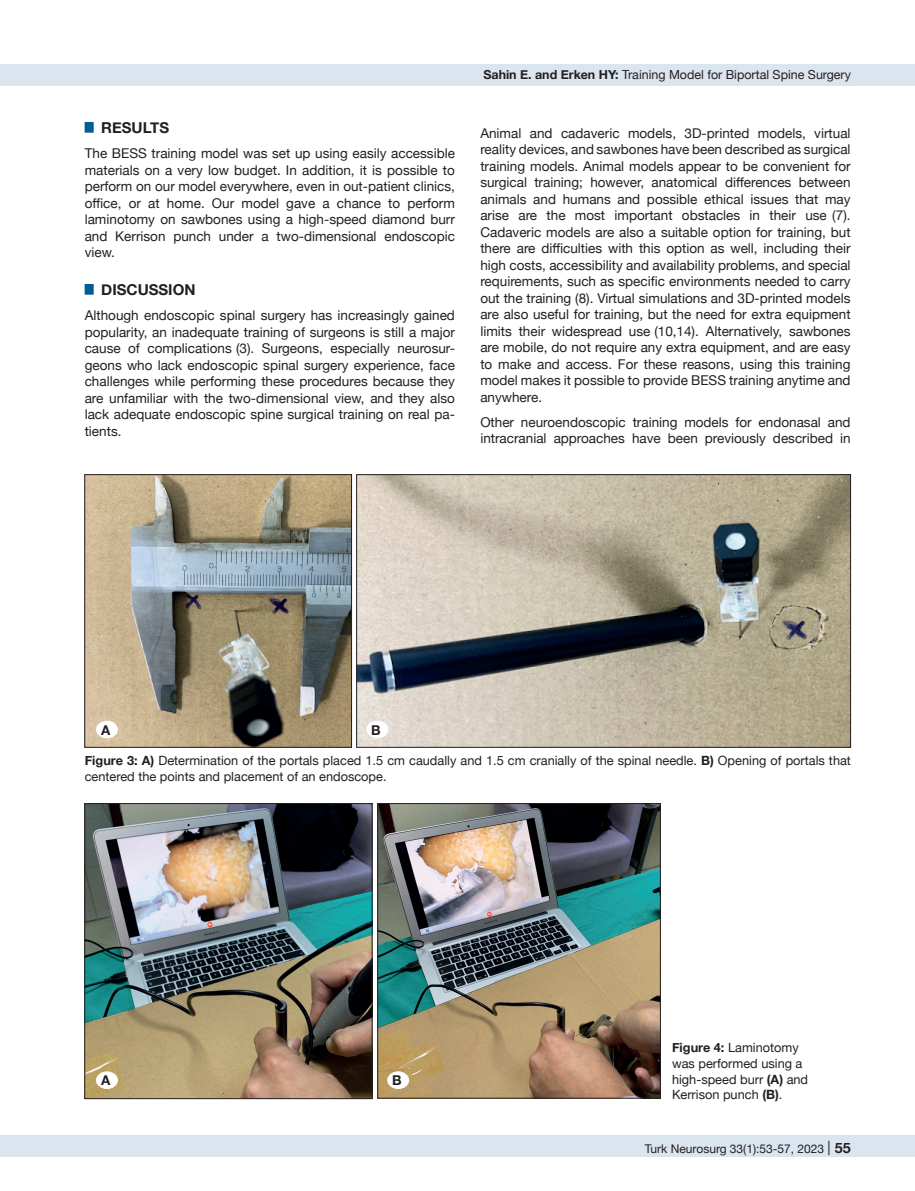
<style>
.page{position:relative;width:915px;height:1191px;background:#fff}
.page>*{position:absolute;margin:0;border:0;box-sizing:border-box;transform-origin:0 0}
.t1{font:700 15px "Helvetica Neue";color:#231f20}
.t2{font:13.5px/16.5px "Helvetica Neue";color:#231f20;text-align:justify}
.t3{font:700 13.5px "Helvetica Neue";color:#231f20}
.t4{font:12.75px/15.8px "Helvetica Neue";color:#231f20}
.t5{font:12.45px "Helvetica Neue";color:#231f20}
.t6{font:12px "Helvetica Neue";color:#231f20}
.s1{font-weight:700}
.s2{font-size:14.25px}
.s3{font-weight:700;font-size:14.25px}
</style>
<div class="page">
<div style="left:0;top:1135px;width:914px;height:22px;background:#dbe5f0"></div>
<div style="left:0;top:64px;width:914px;height:21px;background:#dbe5f0"></div>
<img style="left:86px;top:476px;width:264px;height:269px">
<div style="left:84px;top:474px;width:268px;height:273px;border:1px solid #231f20"></div>
<img style="left:358px;top:476px;width:490px;height:269px">
<div style="left:356px;top:474px;width:494px;height:273px;border:1px solid #231f20"></div>
<img style="left:86px;top:805px;width:284px;height:292px">
<div style="left:84px;top:803px;width:288px;height:296px;border:1px solid #231f20"></div>
<img style="left:379px;top:805px;width:279px;height:291px">
<div style="left:377px;top:803px;width:283px;height:295px;border:1px solid #231f20"></div>
<div style="left:96px;top:721px;width:21px;height:17px;background:#fff;border-radius:50%"></div>
<div style="left:96px;top:721px;width:22px;height:17px;border:1px solid #fff;border-radius:50%"></div>
<div style="left:367px;top:721px;width:20px;height:17px;background:#fff;border-radius:50%"></div>
<div style="left:366px;top:721px;width:22px;height:17px;border:1px solid #fff;border-radius:50%"></div>
<div style="left:96px;top:1071px;width:21px;height:17px;background:#fff;border-radius:50%"></div>
<div style="left:96px;top:1071px;width:22px;height:17px;border:1px solid #fff;border-radius:50%"></div>
<div style="left:387px;top:1071px;width:21px;height:17px;background:#fff;border-radius:50%"></div>
<div style="left:387px;top:1071px;width:21px;height:17px;border:1px solid #fff;border-radius:50%"></div>
<p class="t1" style="left:85px;top:116px;width:86px"><sup>█</sup> RESULTS</p>
<p class="t2" style="left:85px;top:146px;width:371px">The BESS training model was set up using easily accessible materials on a very low budget. In addition, it is possible to perform on our model everywhere, even in out-patient clinics, office, or at home. Our model gave a chance to perform laminotomy on sawbones using a high-speed diamond burr and Kerrison punch under a two-dimensional endoscopic view.</p>
<p class="t1" style="left:85px;top:278px;width:112px"><sup>█</sup> DISCUSSION</p>
<p class="t2" style="left:85px;top:308px;width:371px">Although endoscopic spinal surgery has increasingly gained popularity, an inadequate training of surgeons is still a major cause of complications (3). Surgeons, especially neurosur&shy;geons who lack endoscopic spinal surgery experience, face challenges while performing these procedures because they are unfamiliar with the two-dimensional view, and they also lack adequate endoscopic spine surgical training on real pa&shy;tients.</p>
<p class="t5" style="left:483px;top:66px;width:369px"><span class="s1">Sahin E. and Erken HY:</span> Training Model for Biportal Spine Surgery</p>
<p class="t2" style="left:480px;top:125px;width:371px">Animal and cadaveric models, 3D-printed models, virtual reality devices, and sawbones have been described as surgical training models. Animal models appear to be convenient for surgical training; however, anatomical differences between animals and humans and possible ethical issues that may arise are the most important obstacles in their use (7).<br>Cadaveric models are also a suitable option for training, but there are difficulties with this option as well, including their high costs, accessibility and availability problems, and special requirements, such as specific environments needed to carry out the training (8). Virtual simulations and 3D-printed models are also useful for training, but the need for extra equipment limits their widespread use (10,14). Alternatively, sawbones are mobile, do not require any extra equipment, and are easy to make and access. For these reasons, using this training model makes it possible to provide BESS training anytime and anywhere.</p>
<p class="t2" style="left:480px;top:414px;width:371px">Other neuroendoscopic training models for endonasal and intracranial approaches have been previously described in</p>
<p class="t3" style="left:101px;top:719px;width:11px">A</p>
<p class="t3" style="left:371px;top:719px;width:11px">B</p>
<p class="t4" style="left:85px;top:753px;width:767px"><span class="s1">Figure 3: A)</span> Determination of the portals placed 1.5 cm caudally and 1.5 cm cranially of the spinal needle. <span class="s1">B)</span> Opening of portals that centered the points and placement of an endoscope.</p>
<p class="t3" style="left:101px;top:1069px;width:11px">A</p>
<p class="t3" style="left:392px;top:1069px;width:11px">B</p>
<p class="t4" style="left:671px;top:1040px;width:138px"><span class="s1">Figure 4:</span> Laminotomy was performed using a high-speed burr <span class="s1">(A)</span> and<br>Kerrison punch <span class="s1">(B)</span>.</p>
<p class="t6" style="left:644px;top:1140px;width:228px">Turk Neurosurg 33(1):53-57, 2023 <span class="s2">|</span> <span class="s3">55 55</span></p>
</div>
